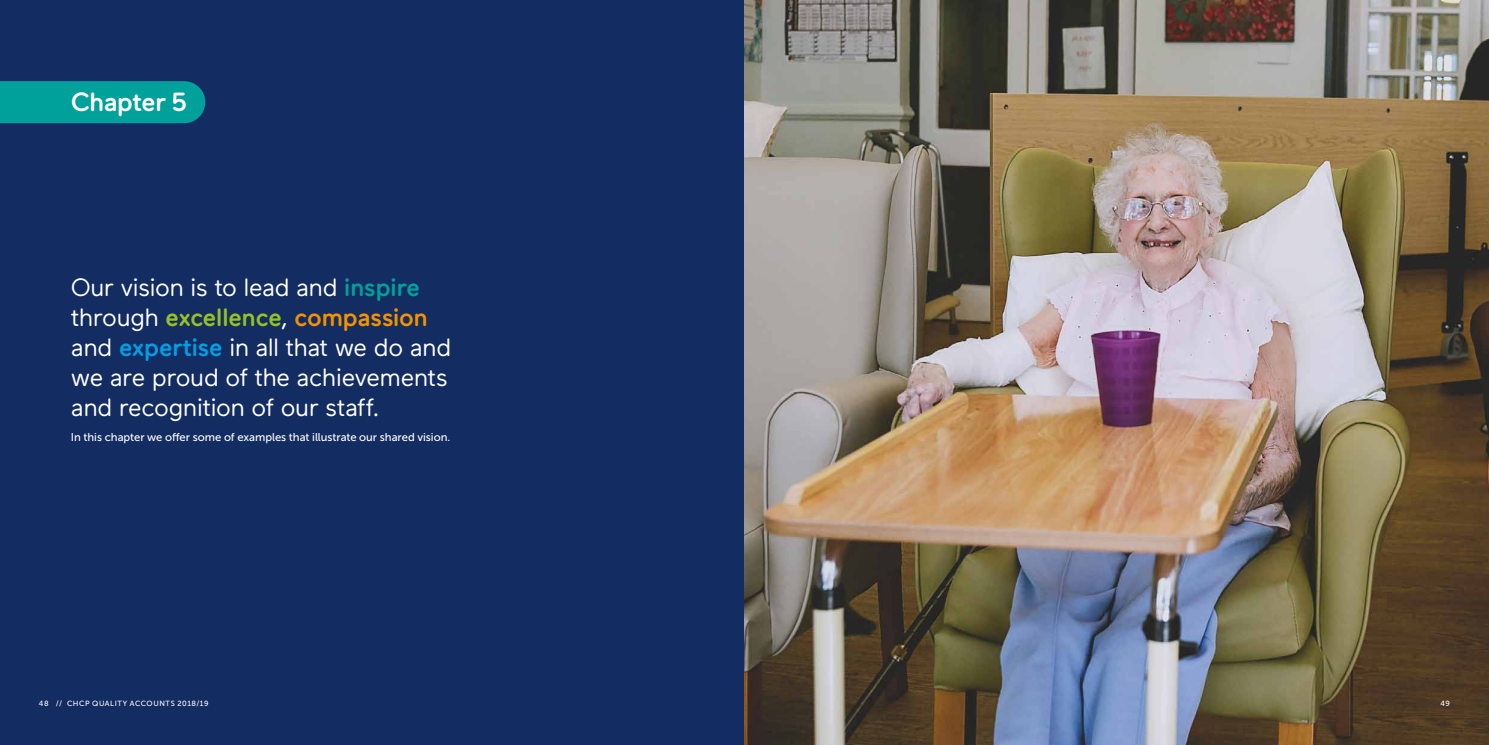
<style>
.page{position:relative;width:1489px;height:745px;background:#fff}
.page>*{position:absolute;margin:0;border:0;box-sizing:border-box;transform-origin:0 0}
.t1{font:500 26.25px "Maax Rounded";letter-spacing:-.035em;color:#fff}
.t2{font:25px/30px "Maax Rounded";letter-spacing:-.03em;color:#fff}
.t3{font:11.25px "Museo Sans 500";color:#fff}
.t4{font:7.5px "Museo Sans 500";letter-spacing:.07em;color:#fff}
.s1{font-weight:500;color:#00a19a}
.s2{font-weight:500;color:#95c123}
.s3{font-weight:500;color:#f39200}
.s4{font-weight:500;color:#009fe3}
</style>
<div class="page">
<div style="left:0;top:0;width:744px;height:744px;background:#132c62"></div>
<div style="left:0;top:81px;width:205px;height:42px;background:#00a19a"></div>
<img style="left:744px;top:0;width:744px;height:744px">
<p class="t1" style="left:71px;top:87px;width:118px">Chapter 5</p>
<p class="t2" style="left:71px;top:271px;width:382px">Our vision is to lead and <span class="s1">inspire </span>through <span class="s2">excellence</span>, <span class="s3">compassion </span>and <span class="s4">expertise</span> in all that we do and we are proud of the achievements and recognition of our staff.</p>
<p class="t3" style="left:71px;top:430px;width:381px">In this chapter we offer some of examples that illustrate our shared vision.</p>
<p class="t4" style="left:39px;top:698px;width:171px">48 // CHCP QUALITY ACCOUNTS 2018/19</p>
<p class="t4" style="left:1440px;top:698px;width:11px">49</p>
</div>
